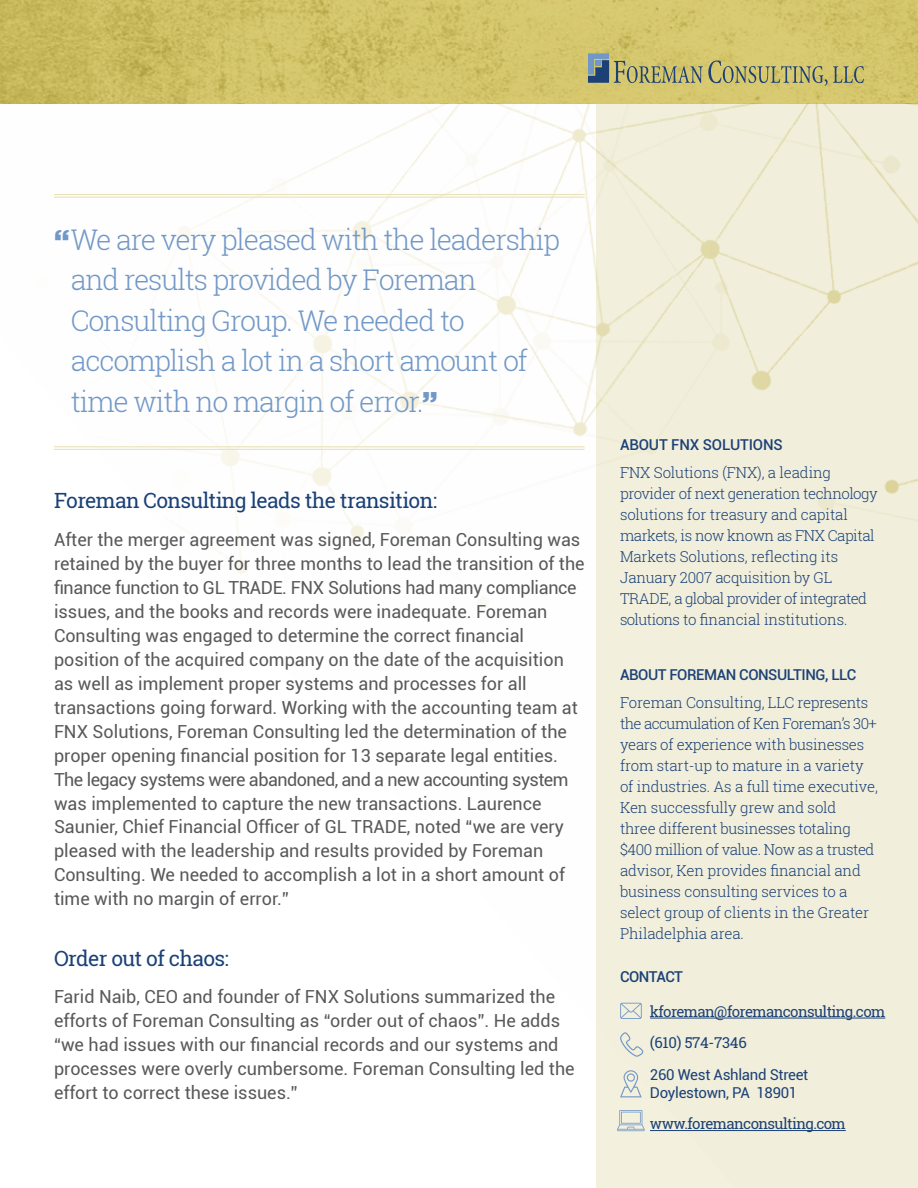
<style>
.page{position:relative;width:918px;height:1188px;background:#fff}
.page>*{position:absolute;margin:0;border:0;box-sizing:border-box;transform-origin:0 0}
.t1{font:300 28.5px/40.3px "Roboto Slab";letter-spacing:-.04em;color:#7298c7}
.t2{font:21px "Roboto Slab";letter-spacing:-.03em;color:#1c4177}
.t3{font:18px/24px "Roboto";color:#58595b}
.t4{font:300 15px/21px "Roboto Slab";letter-spacing:-.02em;color:#1c4177}
.t5{font:15px/31.5px "Roboto Slab";letter-spacing:-.04em;color:#1c4177}
.t6{font:15px/18px "Roboto";letter-spacing:-.02em;color:#1c4177}
.t7{font:500 15px "Roboto";letter-spacing:-.03em;color:#1c4177}
.t8{font:500 15px "Roboto";letter-spacing:-.01em;color:#1c4177}
.s1{font-family:"Gotham";font-weight:900}
</style>
<div class="page">
<img style="left:54px;top:104px;width:864px;height:1084px">
<div style="left:0;top:0;width:918px;height:104px;background:#d4c56b"></div>
<svg style="left:588px;top:53px;width:276px;height:33px"></svg>
<hr style="left:54px;top:194px;width:531px;height:1px;background:#e8deaf">
<hr style="left:54px;top:197px;width:531px;height:1px;background:#e8deaf">
<hr style="left:54px;top:447px;width:531px;height:1px;background:#e8deaf">
<hr style="left:54px;top:449px;width:531px;height:1px;background:#e8deaf">
<hr style="left:650px;top:1018px;width:235px;height:1px;background:#1c4177">
<hr style="left:650px;top:1130px;width:196px;height:1px;background:#1c4177">
<svg style="left:620px;top:1003px;width:22px;height:16px"></svg>
<svg style="left:620px;top:1032px;width:23px;height:25px"></svg>
<svg style="left:620px;top:1070px;width:22px;height:27px"></svg>
<svg style="left:617px;top:1110px;width:28px;height:21px"></svg>
<h1 class="t1" style="left:71px;top:219px;width:491px;text-indent:-16px"><span class="s1">“</span>We are very pleased with the leadership and results provided by Foreman Consulting Group. We needed to accomplish a lot in a short amount of time with no margin of error.<span class="s1">”</span></h1>
<p class="t2" style="left:54px;top:486px;width:384px">Foreman Consulting leads the transition:</p>
<p class="t3" style="left:54px;top:527px;width:532px">After the merger agreement was signed, Foreman Consulting was retained by the buyer for three months to lead the transition of the finance function to GL TRADE. FNX Solutions had many compliance issues, and the books and records were inadequate. Foreman Consulting was engaged to determine the correct financial position of the acquired company on the date of the acquisition as well as implement proper systems and processes for all transactions going forward. Working with the accounting team at FNX Solutions, Foreman Consulting led the determination of the proper opening financial position for 13 separate legal entities.<br>The legacy systems were abandoned, and a new accounting system was implemented to capture the new transactions. Laurence Saunier, Chief Financial Officer of GL TRADE, noted “we are very pleased with the leadership and results provided by Foreman Consulting. We needed to accomplish a lot in a short amount of time with no margin of error.”</p>
<p class="t2" style="left:54px;top:944px;width:176px">Order out of chaos:</p>
<p class="t3" style="left:54px;top:984px;width:522px">Farid Naib, CEO and founder of FNX Solutions summarized the efforts of Foreman Consulting as “order out of chaos”. He adds “we had issues with our financial records and our systems and processes were overly cumbersome. Foreman Consulting led the effort to correct these issues.”</p>
<p class="t8" style="left:620px;top:434px;width:164px">ABOUT FNX SOLUTIONS</p>
<p class="t4" style="left:620px;top:461px;width:259px">FNX Solutions (FNX), a leading provider of next generation technology solutions for treasury and capital markets, is now known as FNX Capital Markets Solutions, reflecting its January 2007 acquisition by GL TRADE, a global provider of integrated solutions to financial institutions.</p>
<p class="t7" style="left:620px;top:664px;width:238px">ABOUT FOREMAN CONSULTING, LLC</p>
<p class="t4" style="left:620px;top:692px;width:259px">Foreman Consulting, LLC represents the accumulation of Ken Foreman’s 30+ years of experience with businesses from start-up to mature in a variety of industries. As a full time executive, Ken successfully grew and sold<br>three different businesses totaling $400 million of value. Now as a trusted advisor, Ken provides financial and business consulting services to a select group of clients in the Greater Philadelphia area.</p>
<p class="t7" style="left:620px;top:966px;width:65px">CONTACT</p>
<p class="t5" style="left:650px;top:996px;width:237px">kforeman@foremanconsulting.com (610) 574-7346</p>
<p class="t6" style="left:650px;top:1065px;width:160px">260 West Ashland Street<br>Doylestown, PA 18901</p>
<p class="t5" style="left:650px;top:1108px;width:197px">www.foremanconsulting.com</p>
</div>
